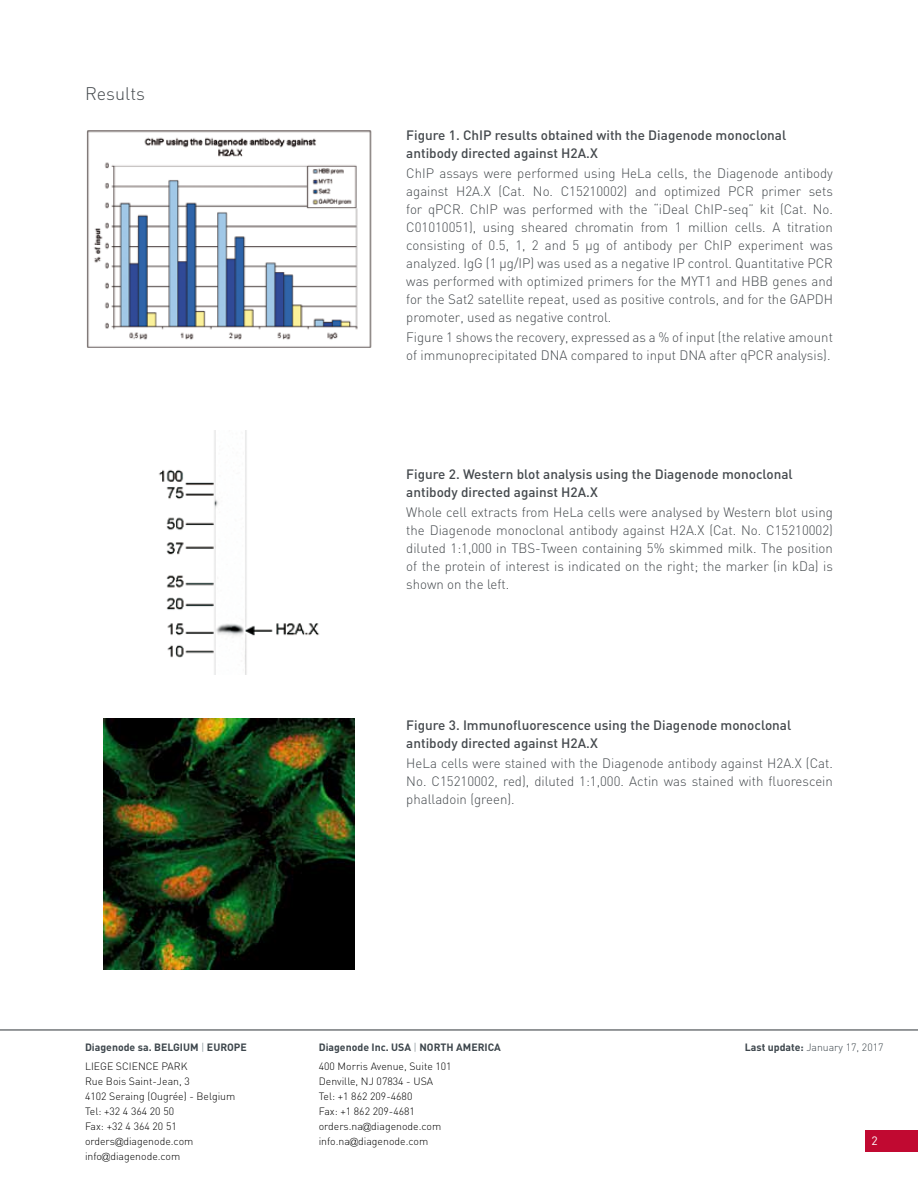
<style>
.page{position:relative;width:918px;height:1188px;background:#fff}
.page>*{position:absolute;margin:0;border:0;box-sizing:border-box;transform-origin:0 0}
.t1{font:300 18px "DIN";color:#44494d}
.t2{font:300 13.5px/18px "DIN";color:#44494d;text-align:justify}
.t3{font:500 13.5px/18px "DIN";color:#44494d}
.t4{font:12px "DIN";color:#fff}
.t5{font:300 10.5px/15px "DIN";color:#000}
.t6{font:700 10.5px/19.2px "DIN";color:#3d464c}
.t7{font:300 10.5px "DIN";color:#3d464c}
.s1{font-weight:400;color:#9aa3a8}
.s2{font-weight:700}
.s3{font-family:"Gill Sans"}
.s4{font-weight:300;color:#000}
</style>
<div class="page">
<div style="left:865px;top:1131px;width:53px;height:21px;background:#c10931"></div>
<hr style="left:0;top:1029px;width:918px;height:2px;background:#44494d">
<img style="left:158px;top:430px;width:162px;height:245px">
<img style="left:104px;top:719px;width:250px;height:250px">
<img style="left:86px;top:130px;width:286px;height:218px">
<h1 class="t1" style="left:85px;top:82px;width:62px">Results</h1>
<p class="t3" style="left:406px;top:125px;width:382px">Figure 1. ChIP results obtained with the Diagenode monoclonal antibody directed against H2A.X</p>
<p class="t2" style="left:406px;top:164px;width:428px">ChIP assays were performed using HeLa cells, the Diagenode antibody against H2A.X (Cat. No. C15210002) and optimized PCR primer sets for qPCR. ChIP was performed with the “iDeal ChIP-seq” kit (Cat. No.<br>C01010051), using sheared chromatin from 1 million cells. A titration consisting of 0.5, 1, 2 and 5 µg of antibody per ChIP experiment was analyzed. IgG (1 µg/IP) was used as a negative IP control. Quantitative PCR was performed with optimized primers for the MYT1 and HBB genes and for the Sat2 satellite repeat, used as positive controls, and for the GAPDH promoter, used as negative control.</p>
<p class="t2" style="left:406px;top:328px;width:428px">Figure 1 shows the recovery, expressed as a % of input (the relative amount of immunoprecipitated DNA compared to input DNA after qPCR analysis).</p>
<p class="t3" style="left:406px;top:465px;width:388px">Figure 2. Western blot analysis using the Diagenode monoclonal antibody directed against H2A.X</p>
<p class="t2" style="left:406px;top:503px;width:428px">Whole cell extracts from HeLa cells were analysed by Western blot using the Diagenode monoclonal antibody against H2A.X (Cat. No. C15210002) diluted 1:1,000 in TBS-Tween containing 5% skimmed milk. The position of the protein of interest is indicated on the right; the marker (in kDa) is shown on the left.</p>
<p class="t3" style="left:406px;top:715px;width:387px">Figure 3. Immunofluorescence using the Diagenode monoclonal antibody directed against H2A.X</p>
<p class="t2" style="left:406px;top:754px;width:428px">HeLa cells were stained with the Diagenode antibody against H2A.X (Cat.<br>No. C15210002, red), diluted 1:1,000. Actin was stained with fluorescein phalladoin (green).</p>
<p class="t6" style="left:85px;top:1037px;width:163px">Diagenode sa. BELGIUM <span class="s1">|</span> EUROPE</p>
<p class="t7" style="left:745px;top:1040px;width:140px"><span class="s2">Last update:</span> January 17, 2017</p>
<p class="t5" style="left:85px;top:1059px;width:152px">LIEGE SCIENCE PARK<br>Rue Bois Saint-Jean, 3<br>4102 Seraing (Ougrée) - Belgium<br>Tel: +32 4 364 20 50<br>Fax: +32 4 364 20 51 orders<span class="s3">@</span>diagenode.com info<span class="s3">@</span>diagenode.com</p>
<p class="t6" style="left:319px;top:1037px;width:184px">Diagenode Inc. USA <span class="s1">|</span> NORTH AMERICA<br><span class="s4">400 Morris Avenue, Suite 101</span></p>
<p class="t5" style="left:319px;top:1074px;width:124px">Denville, NJ 07834 - USA<br>Tel: +1 862 209-4680<br>Fax: +1 862 209-4681 orders.na<span class="s3">@</span>diagenode.com info.na<span class="s3">@</span>diagenode.com</p>
<p class="t4" style="left:871px;top:1133px;width:8px">2</p>
</div>
